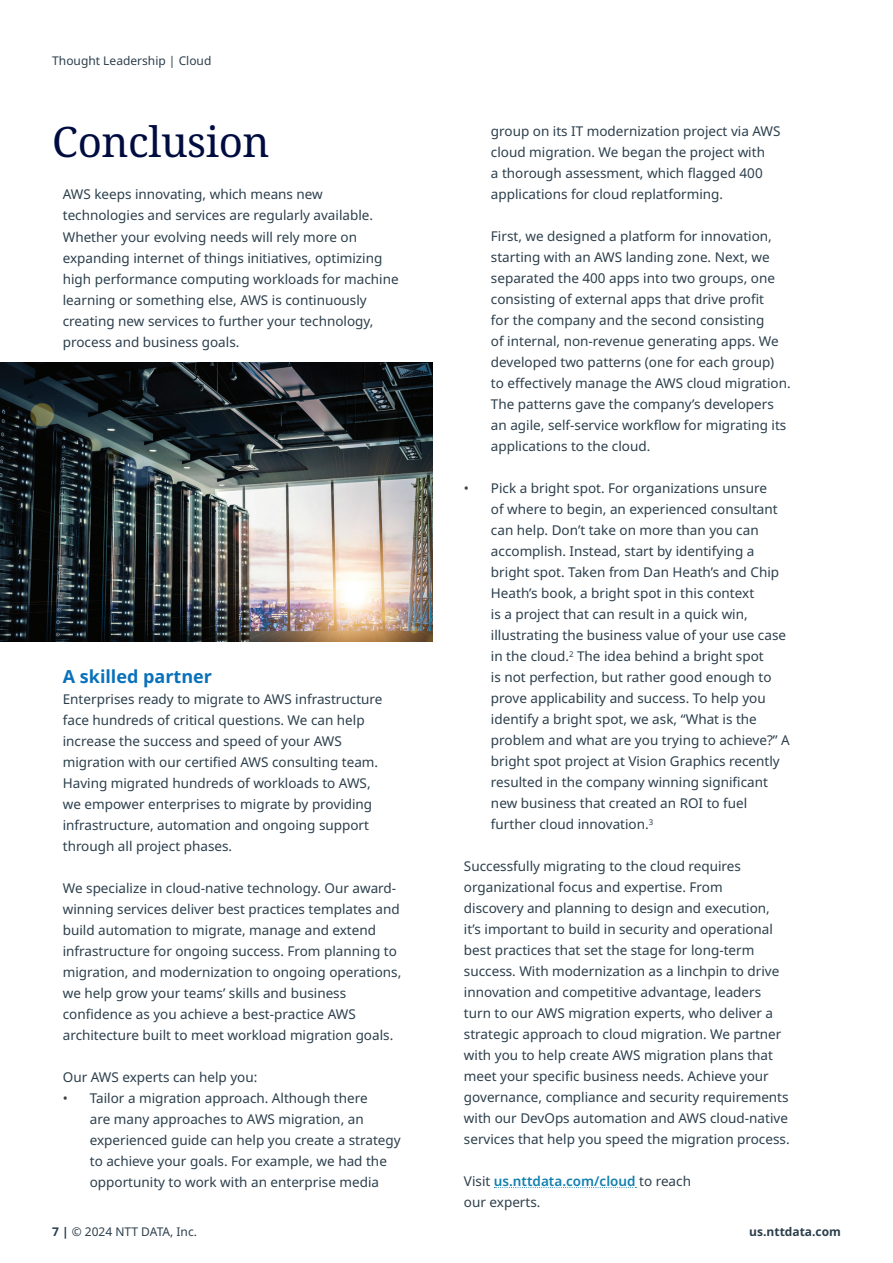
<style>
.page{position:relative;width:893px;height:1263px;background:#fff}
.page>*{position:absolute;margin:0;border:0;box-sizing:border-box;transform-origin:0 0}
.t1{font:42px "Noto Serif";letter-spacing:-.01em;color:#000c40}
.t2{font:700 18px "Noto Sans";color:#0971ba}
.t3{font:13.5px/21px "Noto Sans";color:#2c3f4c}
.t4{font:12px "Noto Sans";color:#2c3f4c}
.t5{font:700 12px "Noto Sans";color:#2c3f4c}
.s1{color:#414042}
.s2{font-weight:700}
.s3{font-weight:600;color:#1280b0}
</style>
<div class="page">
<svg style="left:494px;top:1187px;width:142px;height:1px"></svg>
<img style="left:0;top:362px;width:433px;height:280px">
<p class="t4" style="left:52px;top:54px;width:161px">Thought Leadership | Cloud</p>
<h1 class="t1" style="left:52px;top:113px;width:219px">Conclusion</h1>
<p class="t3" style="left:63px;top:184px;width:337px">AWS keeps innovating, which means new technologies and services are regularly available.<br>Whether your evolving needs will rely more on expanding internet of things initiatives, optimizing high performance computing workloads for machine learning or something else, AWS is continuously creating new services to further your technology, process and business goals.</p>
<h2 class="t2" style="left:63px;top:666px;width:151px">A skilled partner</h2>
<p class="t3" style="left:63px;top:688px;width:321px">Enterprises ready to migrate to AWS infrastructure face hundreds of critical questions. We can help increase the success and speed of your AWS migration with our certified AWS consulting team.<br>Having migrated hundreds of workloads to AWS, we empower enterprises to migrate by providing infrastructure, automation and ongoing support through all project phases.</p>
<p class="t3" style="left:63px;top:877px;width:340px">We specialize in cloud-native technology. Our award&shy;winning services deliver best practices templates and build automation to migrate, manage and extend infrastructure for ongoing success. From planning to migration, and modernization to ongoing operations, we help grow your teams’ skills and business confidence as you achieve a best-practice AWS architecture built to meet workload migration goals.</p>
<p class="t3" style="left:63px;top:1066px;width:196px">Our AWS experts can help you:</p>
<p class="t3" style="left:90px;top:1087px;width:312px;text-indent:-27px"><span class="s1">•</span> Tailor a migration approach. Although there<br>are many approaches to AWS migration, an experienced guide can help you create a strategy to achieve your goals. For example, we had the opportunity to work with an enterprise media</p>
<p class="t4" style="left:52px;top:1225px;width:146px"><span class="s2">7 |</span> © 2024 NTT DATA, Inc.</p>
<p class="t3" style="left:491px;top:121px;width:291px">group on its IT modernization project via AWS cloud migration. We began the project with<br>a thorough assessment, which flagged 400 applications for cloud replatforming.</p>
<p class="t3" style="left:491px;top:226px;width:301px">First, we designed a platform for innovation, starting with an AWS landing zone. Next, we separated the 400 apps into two groups, one consisting of external apps that drive profit<br>for the company and the second consisting<br>of internal, non-revenue generating apps. We developed two patterns (one for each group) to effectively manage the AWS cloud migration.<br>The patterns gave the company’s developers an agile, self-service workflow for migrating its applications to the cloud.</p>
<p class="t3" style="left:491px;top:478px;width:300px;text-indent:-27px"><span class="s1">•</span> Pick a bright spot. For organizations unsure<br>of where to begin, an experienced consultant can help. Don’t take on more than you can accomplish. Instead, start by identifying a bright spot. Taken from Dan Heath’s and Chip Heath’s book, a bright spot in this context<br>is a project that can result in a quick win, illustrating the business value of your use case in the cloud.<sup>2</sup> The idea behind a bright spot<br>is not perfection, but rather good enough to prove applicability and success. To help you identify a bright spot, we ask, “What is the problem and what are you trying to achieve?” A bright spot project at Vision Graphics recently resulted in the company winning significant new business that created an ROI to fuel further cloud innovation.<sup>3</sup></p>
<p class="t3" style="left:464px;top:856px;width:327px">Successfully migrating to the cloud requires organizational focus and expertise. From<br>discovery and planning to design and execution, it’s important to build in security and operational best practices that set the stage for long-term success. With modernization as a linchpin to drive innovation and competitive advantage, leaders turn to our AWS migration experts, who deliver a strategic approach to cloud migration. We partner with you to help create AWS migration plans that meet your specific business needs. Achieve your governance, compliance and security requirements with our DevOps automation and AWS cloud-native services that help you speed the migration process.</p>
<p class="t3" style="left:464px;top:1171px;width:229px">Visit <span class="s3">us.nttdata.com/cloud</span> to reach our experts.</p>
<p class="t5" style="left:749px;top:1225px;width:93px">us.nttdata.com</p>
</div>
